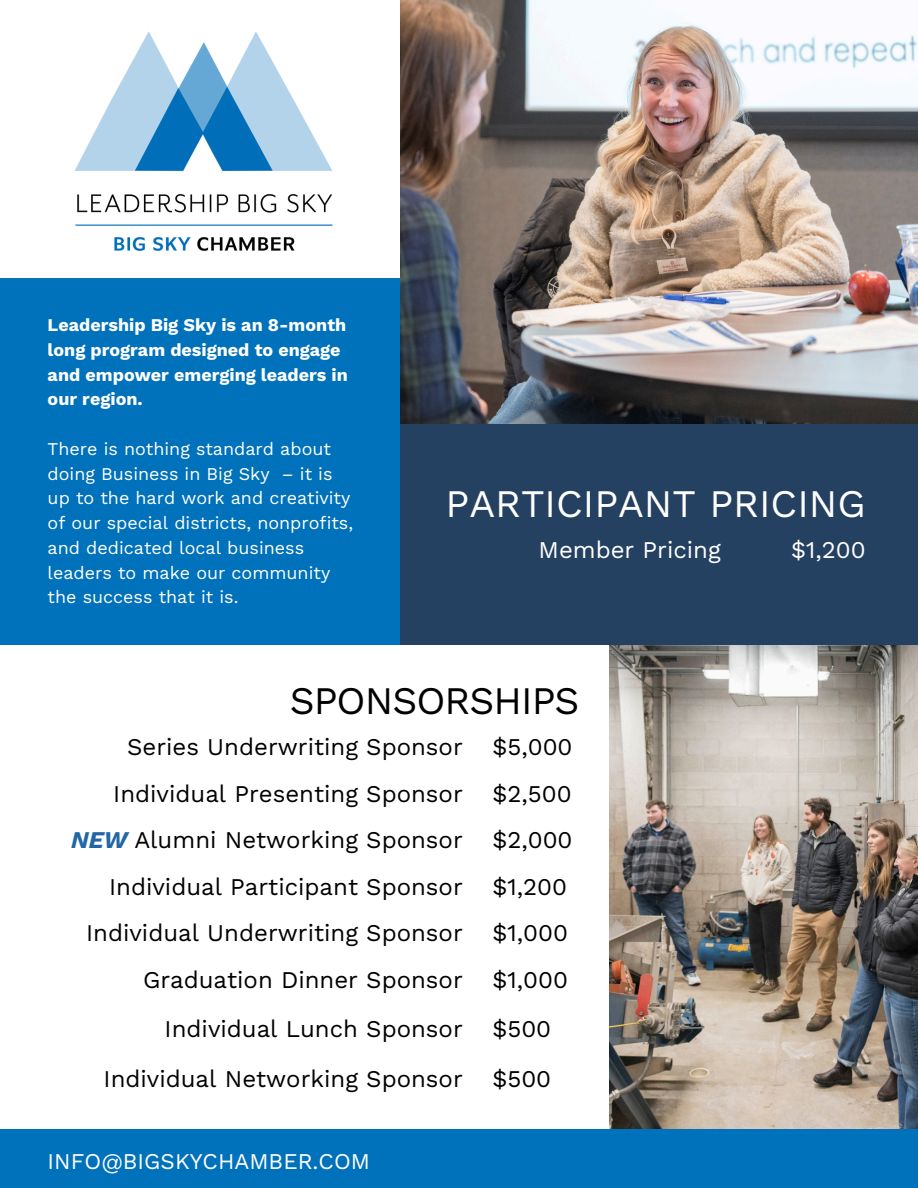
<style>
.page{position:relative;width:918px;height:1188px;background:#fff}
.page>*{position:absolute;margin:0;border:0;box-sizing:border-box;transform-origin:0 0}
.t1{font:39px "Work Sans";color:#fff}
.t2{font:39px "Work Sans";letter-spacing:-.025em;color:#000}
.t3{font:24px "Work Sans";color:#000}
.t4{font:24px "Work Sans";color:#fff}
.t5{font:22.5px "Work Sans";color:#fff}
.t6{font:18px/24.8px "Work Sans";color:#fff}
.t7{font:700 18px/24.8px "Work Sans";color:#fff}
.s1{font-weight:700;font-style:italic;color:#2267a4}
</style>
<div class="page">
<img style="left:610px;top:645px;width:308px;height:484px">
<div style="left:0;top:1129px;width:918px;height:59px;background:#0071bb"></div>
<div style="left:0;top:278px;width:918px;height:367px;background:#0071bb"></div>
<img style="left:74px;top:31px;width:259px;height:220px">
<div style="left:400px;top:334px;width:518px;height:311px;background:#254162"></div>
<img style="left:400px;top:0;width:518px;height:424px">
<p class="t7" style="left:48px;top:313px;width:302px">Leadership Big Sky is an 8-month long program designed to engage and empower emerging leaders in our region.</p>
<p class="t6" style="left:48px;top:436px;width:307px">There is nothing standard about doing Business in Big Sky – it is up to the hard work and creativity of our special districts, nonprofits, and dedicated local business leaders to make our community the success that it is.</p>
<p class="t1" style="left:446px;top:481px;width:422px">PARTICIPANT PRICING</p>
<p class="t4" style="left:539px;top:536px;width:184px">Member Pricing</p>
<p class="t4" style="left:791px;top:536px;width:76px">$1,200</p>
<p class="t2" style="left:290px;top:678px;width:291px">SPONSORSHIPS</p>
<p class="t3" style="left:127px;top:733px;width:337px">Series Underwriting Sponsor</p>
<h3 class="t3" style="left:492px;top:733px;width:82px">$5,000</h3>
<p class="t3" style="left:113px;top:780px;width:351px">Individual Presenting Sponsor</p>
<p class="t3" style="left:492px;top:780px;width:81px">$2,500</p>
<p class="t3" style="left:71px;top:826px;width:393px"><span class="s1">NEW</span> Alumni Networking Sponsor</p>
<p class="t3" style="left:492px;top:826px;width:82px">$2,000</p>
<p class="t3" style="left:109px;top:873px;width:355px">Individual Participant Sponsor</p>
<h1 class="t3" style="left:492px;top:873px;width:76px">$1,200</h1>
<p class="t3" style="left:86px;top:919px;width:378px">Individual Underwriting Sponsor</p>
<p class="t3" style="left:492px;top:919px;width:77px">$1,000</p>
<p class="t3" style="left:143px;top:966px;width:321px">Graduation Dinner Sponsor</p>
<p class="t3" style="left:492px;top:966px;width:77px">$1,000</p>
<p class="t3" style="left:165px;top:1014px;width:300px">Individual Lunch Sponsor</p>
<p class="t3" style="left:492px;top:1014px;width:60px">$500</p>
<p class="t3" style="left:104px;top:1064px;width:361px">Individual Networking Sponsor</p>
<p class="t3" style="left:492px;top:1064px;width:60px">$500</p>
<h2 class="t5" style="left:48px;top:1148px;width:324px">INFO@BIGSKYCHAMBER.COM</h2>
</div>
